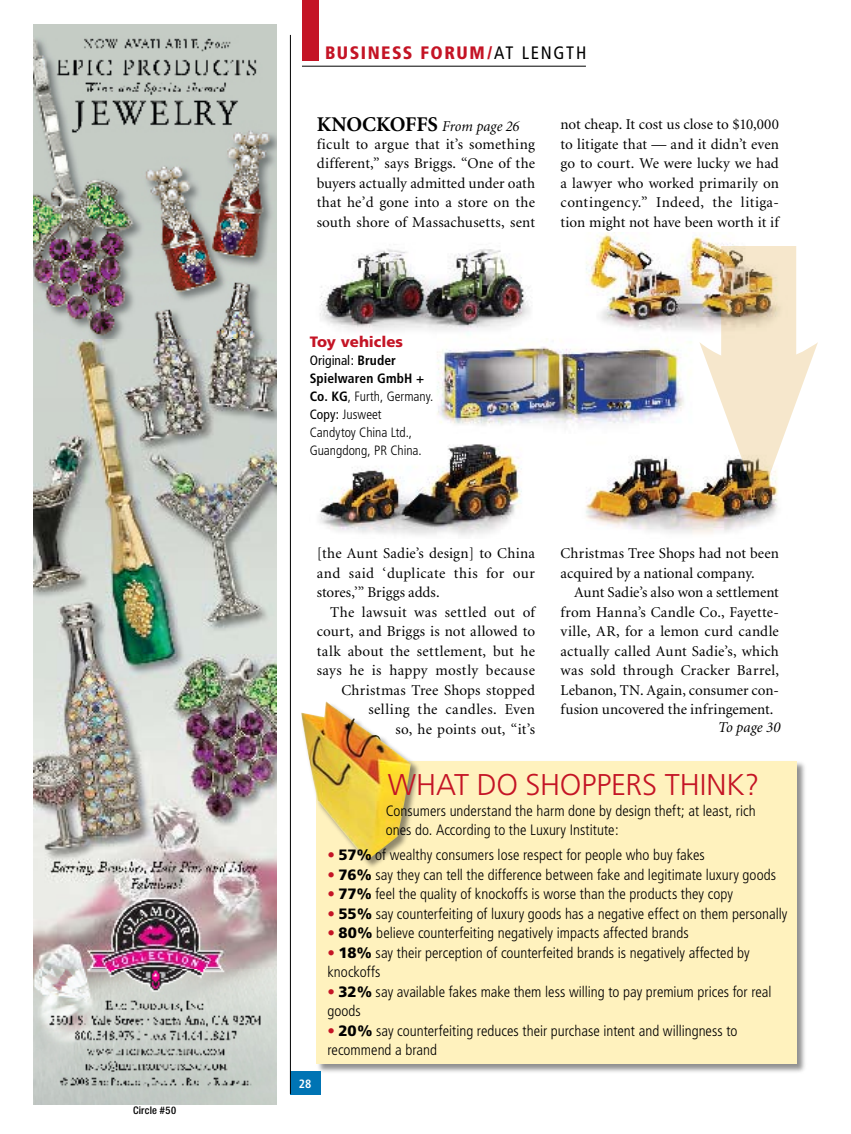
<style>
.page{position:relative;width:851px;height:1134px;background:#fff}
.page>*{position:absolute;margin:0;border:0;box-sizing:border-box;transform-origin:0 0}
.t1{font:300 30px "Frutiger";color:#c41425}
.t2{font:900 condensed 18px "Frutiger";letter-spacing:.08em;color:#c41425}
.t3{font:15px/19.5px "Minion";letter-spacing:.015em;color:#000;text-align:justify}
.t4{font:300 condensed 15px/19.5px "Frutiger";color:#000}
.t5{font:italic 15px "Minion";color:#000}
.t6{font:900 15px "Frutiger";letter-spacing:-.005em;color:#c41425}
.t7{font:300 condensed 13.5px/18px "Frutiger";color:#000}
.t8{font:700 condensed 12px "Frutiger";color:#fff}
.t9{font:500 condensed 10.5px "Helvetica Neue";letter-spacing:.02em;color:#000}
.s1{font-weight:400;color:#000}
.s2{font-weight:700;font-style:normal;font-size:21px}
.s3{font-weight:400}
.s4{font-weight:700}
.s5{color:#c41425}
.s6{font-weight:900;font-stretch:normal}
</style>
<div class="page">
<div style="left:315px;top:760px;width:492px;height:314px;background:#000;opacity:.44"></div>
<div style="left:316px;top:761px;width:480px;height:303px;background:#fff2be"></div>
<div style="left:290px;top:1071px;width:30px;height:24px;background:#0074b4"></div>
<hr style="left:290px;top:35px;width:1px;height:1059px;background:#000">
<div style="left:302px;top:0;width:17px;height:61px;background:#c41425"></div>
<div style="left:300px;top:701px;width:121px;height:169px;background:#000;opacity:.44"></div>
<img style="left:301px;top:701px;width:110px;height:159px">
<img style="left:319px;top:232px;width:459px;height:304px">
<img style="left:721px;top:246px;width:75px;height:96px">
<svg style="left:699px;top:342px;width:119px;height:163px"></svg>
<hr style="left:302px;top:66px;width:284px;height:1px;background:#000">
<img style="left:33px;top:25px;width:243px;height:1080px">
<p class="t9" style="left:133px;top:1104px;width:44px">Circle #50</p>
<p class="t2" style="left:325px;top:42px;width:263px">BUSINESS FORUM/<span class="s1">at length</span></p>
<p class="t5" style="left:316px;top:119px;width:204px"><span class="s2">KNOCKOFFS</span> From page 26</p>
<p class="t3" style="left:316px;top:135px;width:220px">ficult to argue that it’s something different,” says Briggs. “One of the buyers actually admitted under oath that he’d gone into a store on the south shore of Massachusetts, sent</p>
<p class="t3" style="left:560px;top:115px;width:220px">not cheap. It cost us close to $10,000 to litigate that — and it didn’t even go to court. We were lucky we had a lawyer who worked primarily on contingency.” Indeed, the litiga&shy;tion might not have been worth it if</p>
<p class="t6" style="left:310px;top:333px;width:95px">Toy vehicles</p>
<p class="t7" style="left:310px;top:352px;width:125px"><span class="s3">Original:</span> <span class="s4">Bruder<br>Spielwaren GmbH +<br>Co. KG</span>, Furth, Germany.<br><span class="s3">Copy:</span> Jusweet<br>Candytoy China Ltd.,<br>Guangdong, PR China.</p>
<p class="t3" style="left:316px;top:544px;width:220px">[the Aunt Sadie’s design] to China and said ‘duplicate this for our stores,’” Briggs adds.</p>
<p class="t3" style="left:316px;top:603px;width:220px;text-align:right">The lawsuit was settled out of court, and Briggs is not allowed to talk about the settlement, but he says he is happy mostly because<br>Christmas Tree Shops stopped selling the candles. Even<br>so, he points out, “it’s</p>
<p class="t3" style="left:560px;top:544px;width:220px">Christmas Tree Shops had not been acquired by a national company.</p>
<p class="t3" style="left:560px;top:583px;width:220px;text-indent:14px">Aunt Sadie’s also won a settlement from Hanna’s Candle Co., Fayette&shy;ville, AR, for a lemon curd candle actually called Aunt Sadie’s, which was sold through Cracker Barrel, Lebanon, TN. Again, consumer con&shy;fusion uncovered the infringement.</p>
<p class="t5" style="left:718px;top:720px;width:64px">To page 30</p>
<p class="t8" style="left:299px;top:1077px;width:14px">28</p>
<h1 class="t1" style="left:388px;top:767px;width:239px">WHAT DO SHOPPERS</h1>
<h1 class="t1" style="left:664px;top:767px;width:96px">THINK?</h1>
<p class="t4" style="left:386px;top:801px;width:371px">Consumers understand the harm done by design theft; at least, rich ones do. According to the Luxury Institute:</p>
<p class="t4" style="left:327px;top:845px;width:379px"><span class="s5">•</span> <span class="s6">57%</span> of wealthy consumers lose respect for people who buy fakes</p>
<p class="t4" style="left:327px;top:865px;width:450px"><span class="s5">•</span> <span class="s6">76%</span> say they can tell the difference between fake and legitimate luxury goods</p>
<p class="t4" style="left:327px;top:884px;width:407px"><span class="s5">•</span> <span class="s6">77%</span> feel the quality of knockoffs is worse than the products they copy</p>
<p class="t4" style="left:327px;top:904px;width:461px"><span class="s5">•</span> <span class="s6">55%</span> say counterfeiting of luxury goods has a negative effect on them personally</p>
<p class="t4" style="left:327px;top:923px;width:363px"><span class="s5">•</span> <span class="s6">80%</span> believe counterfeiting negatively impacts affected brands</p>
<p class="t4" style="left:327px;top:943px;width:424px"><span class="s5">•</span> <span class="s6">18%</span> say their perception of counterfeited brands is negatively affected by knockoffs</p>
<p class="t4" style="left:327px;top:982px;width:445px"><span class="s5">•</span> <span class="s6">32%</span> say available fakes make them less willing to pay premium prices for real goods</p>
<p class="t4" style="left:327px;top:1021px;width:411px"><span class="s5">•</span> <span class="s6">20%</span> say counterfeiting reduces their purchase intent and willingness to recommend a brand</p>
</div>
